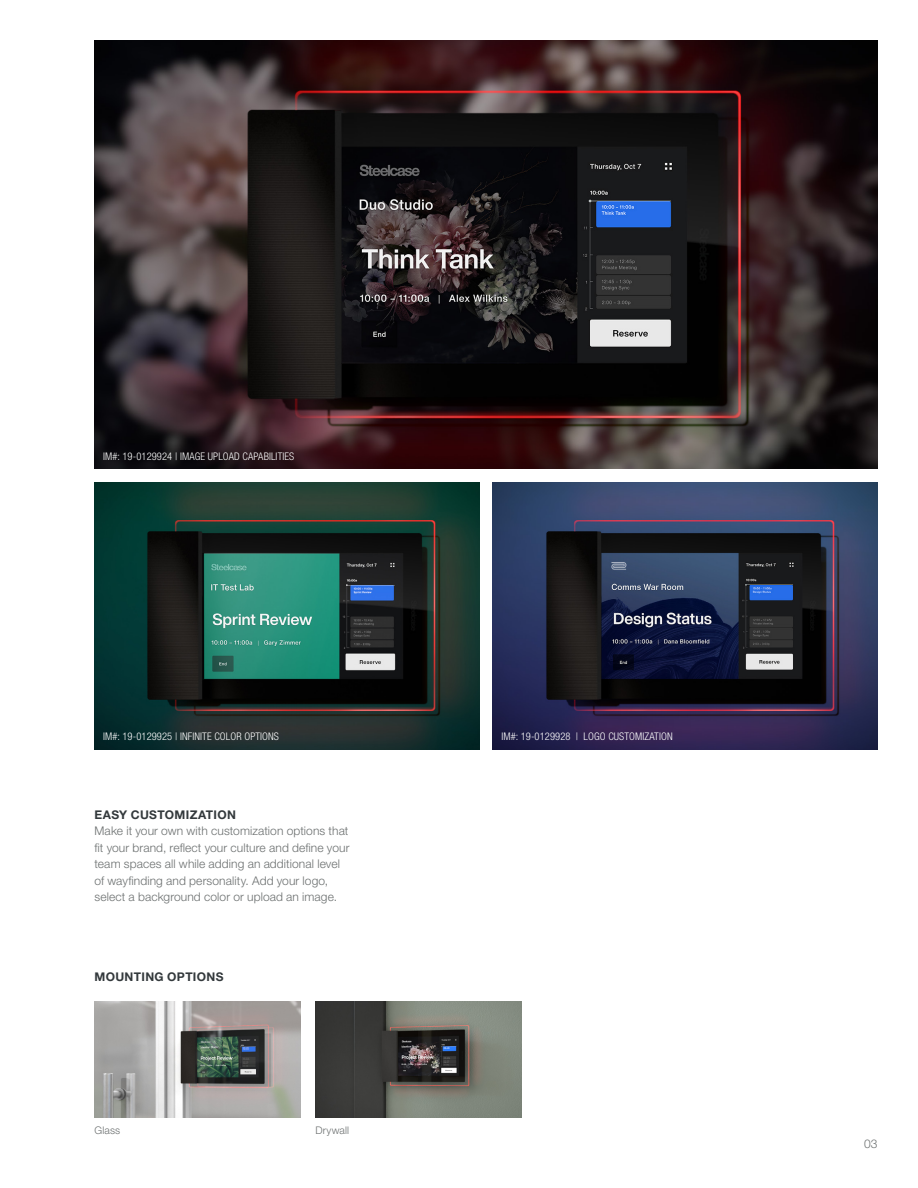
<style>
.page{position:relative;width:918px;height:1188px;background:#fff}
.page>*{position:absolute;margin:0;border:0;box-sizing:border-box;transform-origin:0 0}
.Caption_-_MOD{font:300 12px/16.5px "Helvetica Neue LT Pro";letter-spacing:.01em;color:#6c7070}
.Caption_Header_-_MOD{font:700 12px "Helvetica Neue LT Pro";letter-spacing:.03em;color:#33393c}
.Body_Copy_-_MOD{font:300 condensed 10.5px "Helvetica Neue LT Pro";letter-spacing:.01em;color:#fff}
.SOL__Specs_-_MOD{font:300 10.5px "Helvetica Neue LT Pro";letter-spacing:.01em;color:#6c7070}
</style>
<div class="page">
<img style="left:95px;top:1002px;width:206px;height:116px">
<img style="left:316px;top:1002px;width:206px;height:116px">
<img style="left:94px;top:40px;width:784px;height:429px">
<img style="left:493px;top:482px;width:385px;height:267px">
<img style="left:94px;top:482px;width:385px;height:267px">
<p class="Body_Copy_-_MOD" style="left:103px;top:451px;width:193px">IM#: 19-0129924 | IMAGE UPLOAD CAPABILITIES</p>
<p class="Body_Copy_-_MOD" style="left:103px;top:731px;width:177px">IM#: 19-0129925 | INFINITE COLOR OPTIONS</p>
<p class="Body_Copy_-_MOD" style="left:501px;top:731px;width:173px">IM#: 19-0129928 | LOGO CUSTOMIZATION</p>
<p class="Caption_Header_-_MOD" style="left:94px;top:807px;width:143px">EASY CUSTOMIZATION</p>
<p class="Caption_-_MOD" style="left:94px;top:822px;width:257px">Make it your own with customization options that fit your brand, reflect your culture and define your team spaces all while adding an additional level of wayfinding and personality. Add your logo, select a background color or upload an image.</p>
<p class="Caption_Header_-_MOD" style="left:94px;top:969px;width:131px">MOUNTING OPTIONS</p>
<p class="SOL__Specs_-_MOD" style="left:95px;top:1124px;width:27px">Glass</p>
<p class="SOL__Specs_-_MOD" style="left:316px;top:1124px;width:35px">Drywall</p>
<p class="Caption_-_MOD" style="left:864px;top:1135px;width:15px">03</p>
</div>
